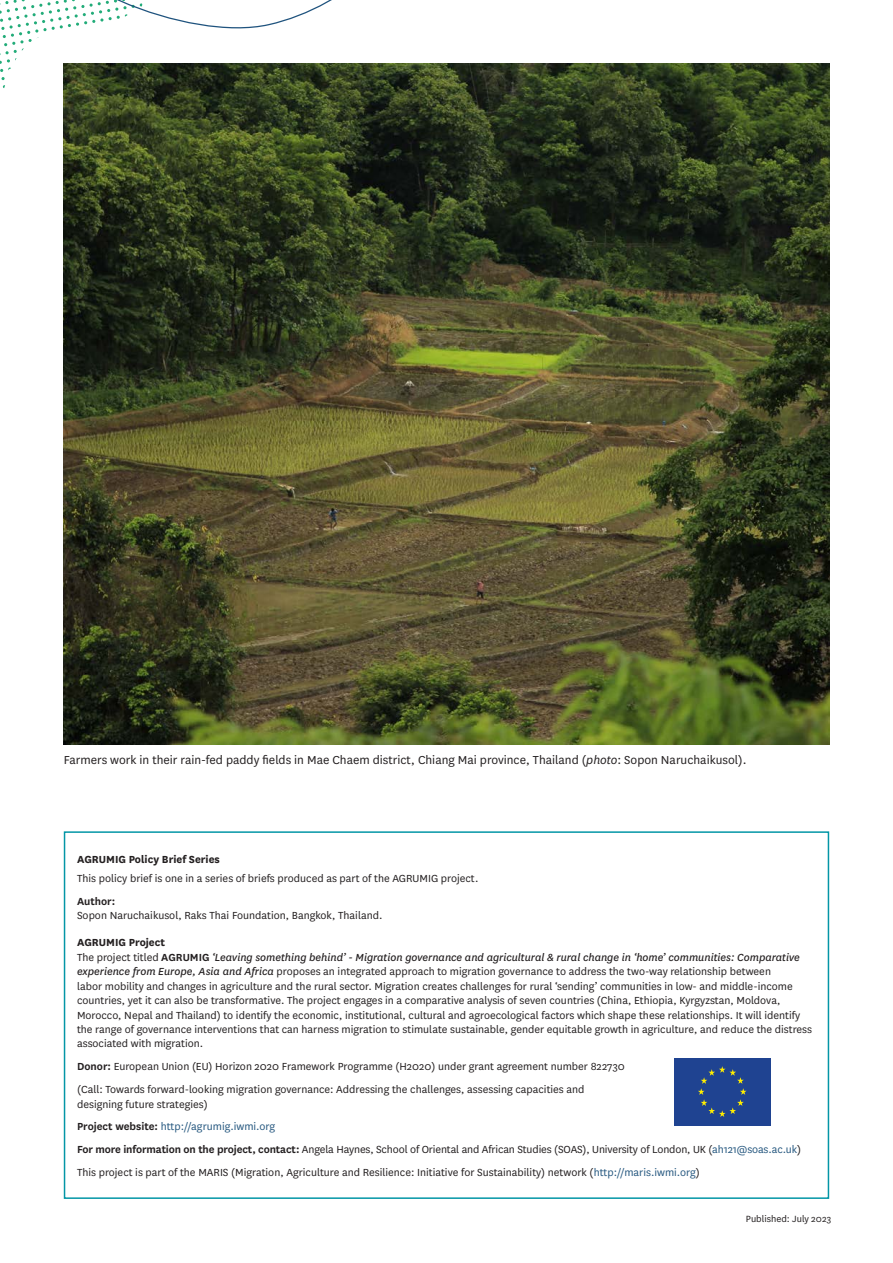
<style>
.page{position:relative;width:893px;height:1263px;background:#fff}
.page>*{position:absolute;margin:0;border:0;box-sizing:border-box;transform-origin:0 0}
.Table_Footer_-_National_Regular_8_9_6pt{font:13.5px "National";color:#231f20}
.t1{font:12px/14.4px "National";color:#231f20}
.t2{font:700 12px "National";color:#231f20}
.t3{font:12px "National";color:#25577f}
.t4{font:600 12px "National";color:#231f20}
.Small_Copy___National_Book_8_9_6pt_Left_{font:10.5px "National";color:#231f20}
.s1{font-style:italic}
.s2{font-weight:600}
.s3{font-weight:600;color:#231f20}
.s4{color:#25577f}
</style>
<div class="page">
<div style="left:64px;top:831px;width:765px;height:368px;border:2px solid #0396a6"></div>
<div style="left:672px;top:1056px;width:100px;height:71px;background:linear-gradient(to bottom,#1f4391,#1f4391)"></div>
<div style="left:674px;top:1058px;width:96px;height:67px;background:#1f4391"></div>
<svg style="left:698px;top:1066px;width:48px;height:51px"></svg>
<svg style="left:0;top:0;width:365px;height:101px"></svg>
<img style="left:64px;top:64px;width:765px;height:680px">
<p class="Table_Footer_-_National_Regular_8_9_6pt" style="left:64px;top:751px;width:684px">Farmers work in their rain-fed paddy fields in Mae Chaem district, Chiang Mai province, Thailand (<span class="s1">photo</span>: Sopon Naruchaikusol).</p>
<p class="t2" style="left:77px;top:851px;width:144px">AGRUMIG Policy Brief Series</p>
<p class="t1" style="left:77px;top:871px;width:403px">This policy brief is one in a series of briefs produced as part of the AGRUMIG project.</p>
<p class="t4" style="left:77px;top:893px;width:40px">Author:</p>
<p class="t1" style="left:77px;top:908px;width:307px">Sopon Naruchaikusol, Raks Thai Foundation, Bangkok, Thailand.</p>
<p class="t2" style="left:77px;top:934px;width:89px">AGRUMIG Project</p>
<p class="t1" style="left:77px;top:949px;width:736px">The project titled <span class="s2">AGRUMIG</span> <span class="s1">‘Leaving something behind’ - Migration governance and agricultural &amp; rural change in ‘home’ communities: Comparative experience from Europe, Asia and Africa</span> proposes an integrated approach to migration governance to address the two-way relationship between<br>labor mobility and changes in agriculture and the rural sector. Migration creates challenges for rural ‘sending’ communities in low- and middle-income countries, yet it can also be transformative. The project engages in a comparative analysis of seven countries (China, Ethiopia, Kyrgyzstan, Moldova, Morocco, Nepal and Thailand) to identify the economic, institutional, cultural and agroecological factors which shape these relationships. It will identify the range of governance interventions that can harness migration to stimulate sustainable, gender equitable growth in agriculture, and reduce the distress associated with migration.</p>
<p class="t1" style="left:77px;top:1059px;width:549px"><span class="s2">Donor:</span> European Union (EU) Horizon 2020 Framework Programme (H2020) under grant agreement number 822730</p>
<p class="t1" style="left:77px;top:1082px;width:509px">(Call: Towards forward-looking migration governance: Addressing the challenges, assessing capacities and</p>
<p class="t1" style="left:77px;top:1096px;width:132px">designing future strategies)</p>
<p class="t3" style="left:77px;top:1119px;width:200px"><span class="s3">Project website:</span> http://agrumig.iwmi.org</p>
<p class="t1" style="left:77px;top:1142px;width:725px"><span class="s2">For more information on the project, contact:</span> Angela Haynes, School of Oriental and African Studies (SOAS), University of London, UK (<span class="s4">ah121@soas.ac.uk</span>)</p>
<p class="t1" style="left:77px;top:1165px;width:624px">This project is part of the MARIS (Migration, Agriculture and Resilience: Initiative for Sustainability) network (<span class="s4">http://maris.iwmi.org</span>)</p>
<p class="Small_Copy___National_Book_8_9_6pt_Left_" style="left:746px;top:1211px;width:87px">Published: July 2023</p>
</div>
